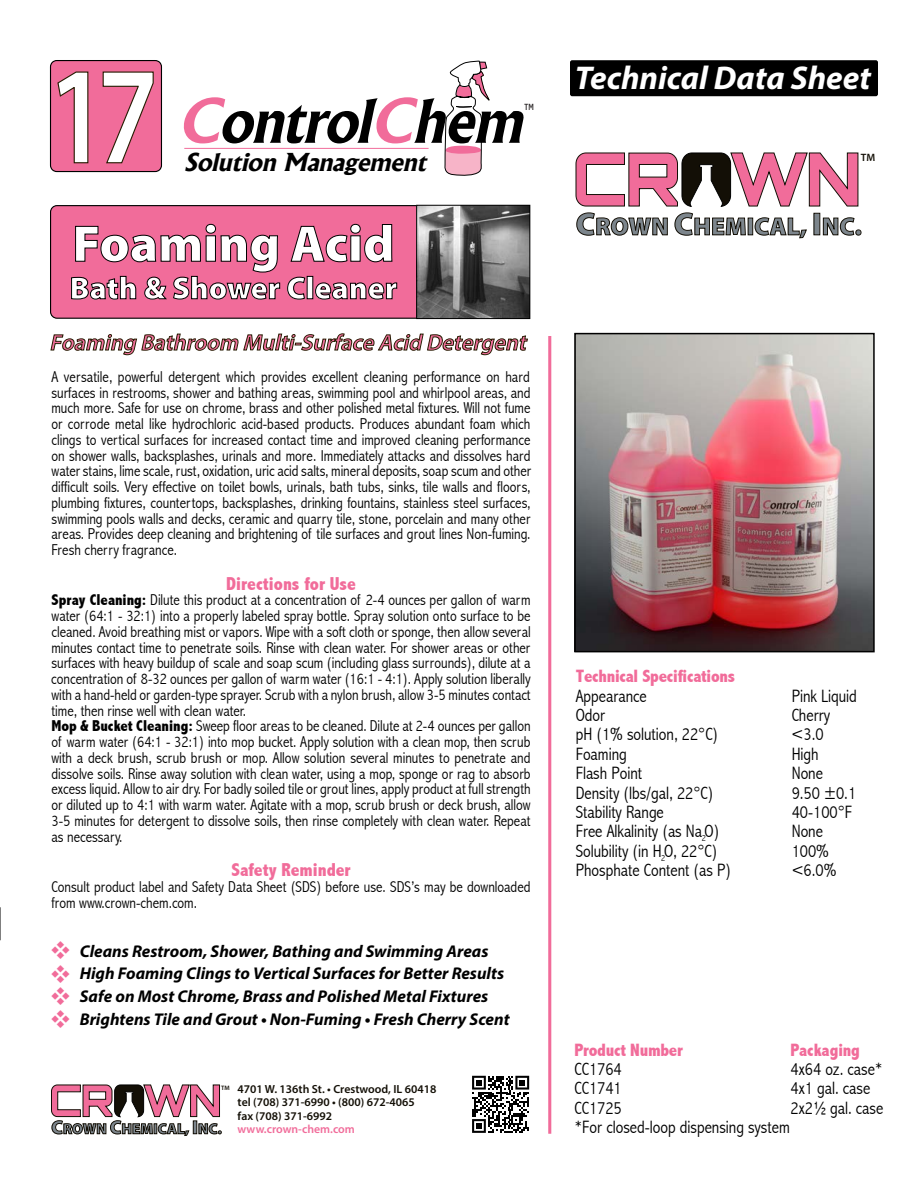
<style>
.page{position:relative;width:918px;height:1188px;background:#fff}
.page>*{position:absolute;margin:0;border:0;box-sizing:border-box;transform-origin:0 0}
.t1{font:600 139.5px "Myriad Pro";color:#fff;scale:.82 1}
.t2{font:italic 700 58.65px "Albertus";color:#000}
.t3{font:900 51.75px "Myriad Pro";color:#fff}
.t4{font:italic 700 33px "Myriad Pro";color:#fff}
.t5{font:900 31.5px "Myriad Pro";color:#fff}
.t6{font:900 24.9px "Myriad Pro";color:#7c858c}
.t7{font:24.9px/23.1px "Wingdings";color:#f16c9a;text-align:justify}
.t8{font:italic 700 23.7px "Albertus";color:#000;scale:1.08 1}
.t9{font:italic 600 22.5px "Myriad Pro";color:#f16c9a}
.t10{font:800 condensed 18.75px "Abadi";color:#f16c9a}
.t11{font:300 condensed 17.85px "Abadi";color:#000}
.t12{font:800 condensed 17.85px "Abadi";letter-spacing:-.015em;color:#f16c9a}
.t13{font:italic 700 17.1px/22.8px "Myriad Pro";color:#000}
.t14{font:300 condensed 15.75px/15.8px "Abadi";color:#000}
.t15{font:900 14.85px "Myriad Pro";color:#7c858c}
.t16{font:600 11.85px/13.8px "Myriad Pro";color:#130f06}
.t17{font:600 11.85px "Myriad Pro";color:#f16c9a}
.t18{font:600 10.65px "Myriad Pro";color:#130f06}
.t19{font:condensed 9px "Abadi";color:#231f20}
.t20{font:300 condensed 9px "Abadi";color:#000}
.t21{font:600 6.3px "Myriad Pro";color:#130f06}
.s1{color:#f16c9a}
.s2{font-weight:800}
.s3{font-size:19.05px}
.s4{font-size:32.1px}
</style>
<div class="page">
<hr style="left:548px;top:336px;width:3px;height:798px;background:#f16c9a">
<div style="left:570px;top:60px;width:308px;height:36px;background:#000;border-radius:2px"></div>
<div style="left:51px;top:206px;width:441px;height:112px;background:#f16c9a;border-radius:6px"></div>
<div style="left:50px;top:205px;width:443px;height:114px;border:1px solid #000;border-radius:6px"></div>
<svg style="left:0;top:908px;width:1px;height:32px"></svg>
<svg style="left:290px;top:224px;width:103px;height:39px"></svg>
<svg style="left:71px;top:224px;width:209px;height:76px"></svg>
<svg style="left:287px;top:276px;width:19px;height:24px"></svg>
<svg style="left:315px;top:282px;width:82px;height:18px"></svg>
<svg style="left:49px;top:60px;width:114px;height:113px;background:#e26a92"></svg>
<svg style="left:51px;top:334px;width:477px;height:21px"></svg>
<img style="left:418px;top:207px;width:110px;height:110px">
<svg style="left:444px;top:60px;width:46px;height:116px"></svg>
<hr style="left:184px;top:148px;width:245px;height:1px;background:#f16c9a">
<img style="left:577px;top:336px;width:295px;height:313px">
<div style="left:574px;top:333px;width:301px;height:319px;border:2px solid #000"></div>
<div style="left:416px;top:205px;width:114px;height:114px;border:1px solid #000"></div>
<svg style="left:575px;top:152px;width:286px;height:86px"></svg>
<svg style="left:51px;top:1084px;width:170px;height:52px"></svg>
<svg style="left:472px;top:1076px;width:57px;height:57px"></svg>
<h1 class="t1" style="left:47px;top:27px;width:137px">17</h1>
<h2 class="t2" style="left:178px;top:85px;width:360px"><span class="s1">C</span>ontrol<span class="s1">C</span>hem</h2>
<p class="t19" style="left:525px;top:102px;width:11px">TM</p>
<h3 class="t8" style="left:184px;top:148px;width:232px">Solution Management</h3>
<h3 class="t3" style="left:72px;top:209px;width:324px">Foaming Acid</h3>
<h3 class="t5" style="left:70px;top:267px;width:329px">Bath &amp; Shower Cleaner</h3>
<h3 class="t9" style="left:49px;top:328px;width:484px">Foaming Bathroom Multi-Surface Acid Detergent</h3>
<p class="t14" style="left:51px;top:369px;width:481px;text-align:justify">A versatile, powerful detergent which provides excellent cleaning performance on hard surfaces in restrooms, shower and bathing areas, swimming pool and whirlpool areas, and much more. Safe for use on chrome, brass and other polished metal fixtures. Will not fume or corrode metal like hydrochloric acid-based products. Produces abundant foam which clings to vertical surfaces for increased contact time and improved cleaning performance on shower walls, backsplashes, urinals and more. Immediately attacks and dissolves hard water stains, lime scale, rust, oxidation, uric acid salts, mineral deposits, soap scum and other difficult soils. Very effective on toilet bowls, urinals, bath tubs, sinks, tile walls and floors, plumbing fixtures, countertops, backsplashes, drinking fountains, stainless steel surfaces, swimming pools walls and decks, ceramic and quarry tile, stone, porcelain and many other areas. Provides deep cleaning and brightening of tile surfaces and grout lines Non-fuming.<br>Fresh cherry fragrance.</p>
<p class="t10" style="left:226px;top:573px;width:131px">Directions for Use</p>
<p class="t14" style="left:51px;top:592px;width:481px"><span class="s2">Spray Cleaning:</span> Dilute this product at a concentration of 2-4 ounces per gallon of warm water (64:1 - 32:1) into a properly labeled spray bottle. Spray solution onto surface to be cleaned. Avoid breathing mist or vapors. Wipe with a soft cloth or sponge, then allow several minutes contact time to penetrate soils. Rinse with clean water. For shower areas or other surfaces with heavy buildup of scale and soap scum (including glass surrounds), dilute at a concentration of 8-32 ounces per gallon of warm water (16:1 - 4:1). Apply solution liberally with a hand-held or garden-type sprayer. Scrub with a nylon brush, allow 3-5 minutes contact time, then rinse well with clean water.<br><span class="s2">Mop &amp; Bucket Cleaning:</span> Sweep floor areas to be cleaned. Dilute at 2-4 ounces per gallon of warm water (64:1 - 32:1) into mop bucket. Apply solution with a clean mop, then scrub with a deck brush, scrub brush or mop. Allow solution several minutes to penetrate and dissolve soils. Rinse away solution with clean water, using a mop, sponge or rag to absorb excess liquid. Allow to air dry. For badly soiled tile or grout lines, apply product at full strength or diluted up to 4:1 with warm water. Agitate with a mop, scrub brush or deck brush, allow 3-5 minutes for detergent to dissolve soils, then rinse completely with clean water. Repeat as necessary.</p>
<p class="t10" style="left:232px;top:859px;width:121px">Safety Reminder</p>
<p class="t14" style="left:52px;top:879px;width:481px">Consult product label and Safety Data Sheet (SDS) before use. SDS’s may be downloaded from www.crown-chem.com.</p>
<h3 class="t7" style="left:49px;top:939px;width:24px">❖ ❖ ❖ ❖</h3>
<p class="t13" style="left:80px;top:939px;width:431px">Cleans Restroom, Shower, Bathing and Swimming Areas High Foaming Clings to Vertical Surfaces for Better Results Safe on Most Chrome, Brass and Polished Metal Fixtures Brightens Tile and Grout • Non-Fuming • Fresh Cherry Scent</p>
<p class="t21" style="left:221px;top:1083px;width:10px">TM</p>
<p class="t15" style="left:51px;top:1119px;width:172px"><span class="s3">C</span>ROWN <span class="s3">C</span>HEMICAL, <span class="s3">I</span>NC.</p>
<p class="t16" style="left:238px;top:1082px;width:200px">4701 W. 136th St. • Crestwood, IL 60418 tel (708) 371-6990 • (800) 672-4065<br>fax (708) 371-6992</p>
<p class="t17" style="left:238px;top:1121px;width:119px">www.crown-chem.com</p>
<h3 class="t4" style="left:575px;top:56px;width:297px">Technical Data Sheet</h3>
<p class="t18" style="left:861px;top:150px;width:16px">TM</p>
<h3 class="t6" style="left:576px;top:210px;width:288px"><span class="s4">C</span>ROWN <span class="s4">C</span>HEMICAL, <span class="s4">I</span>NC.</h3>
<p class="t12" style="left:576px;top:666px;width:161px">Technical Specifications</p>
<p class="t11" style="left:576px;top:685px;width:73px">Appearance</p>
<p class="t11" style="left:792px;top:685px;width:67px">Pink Liquid</p>
<p class="t11" style="left:576px;top:705px;width:31px">Odor</p>
<p class="t11" style="left:792px;top:705px;width:40px">Cherry</p>
<p class="t11" style="left:576px;top:724px;width:144px">pH (1% solution, 22°C)</p>
<p class="t11" style="left:792px;top:724px;width:34px">&lt;3.0</p>
<p class="t11" style="left:576px;top:743px;width:53px">Foaming</p>
<p class="t11" style="left:792px;top:743px;width:29px">High</p>
<p class="t11" style="left:576px;top:763px;width:68px">Flash Point</p>
<p class="t11" style="left:792px;top:763px;width:33px">None</p>
<p class="t11" style="left:576px;top:782px;width:139px">Density (lbs/gal, 22°C)</p>
<p class="t11" style="left:792px;top:782px;width:66px">9.50 ±0.1</p>
<p class="t11" style="left:576px;top:802px;width:90px">Stability Range</p>
<p class="t11" style="left:792px;top:802px;width:62px">40-100°F</p>
<p class="t11" style="left:576px;top:821px;width:145px">Free Alkalinity (as Na O)</p>
<p class="t11" style="left:792px;top:821px;width:33px">None</p>
<p class="t11" style="left:576px;top:840px;width:143px">Solubility (in H O, 22°C)</p>
<p class="t11" style="left:792px;top:840px;width:39px">100%</p>
<p class="t11" style="left:576px;top:860px;width:157px">Phosphate Content (as P)</p>
<p class="t11" style="left:792px;top:860px;width:46px">&lt;6.0%</p>
<p class="t20" style="left:702px;top:833px;width:6px">2</p>
<p class="t20" style="left:661px;top:853px;width:6px">2</p>
<p class="t12" style="left:574px;top:1039px;width:110px">Product Number</p>
<p class="t12" style="left:791px;top:1039px;width:71px">Packaging</p>
<p class="t11" style="left:574px;top:1059px;width:49px">CC1764</p>
<p class="t11" style="left:790px;top:1059px;width:94px">4x64 oz. case*</p>
<p class="t11" style="left:574px;top:1078px;width:49px">CC1741</p>
<p class="t11" style="left:790px;top:1078px;width:81px">4x1 gal. case</p>
<p class="t11" style="left:574px;top:1097px;width:49px">CC1725</p>
<p class="t11" style="left:790px;top:1097px;width:94px">2x2½ gal. case</p>
<p class="t11" style="left:574px;top:1117px;width:217px">*For closed-loop dispensing system</p>
</div>
